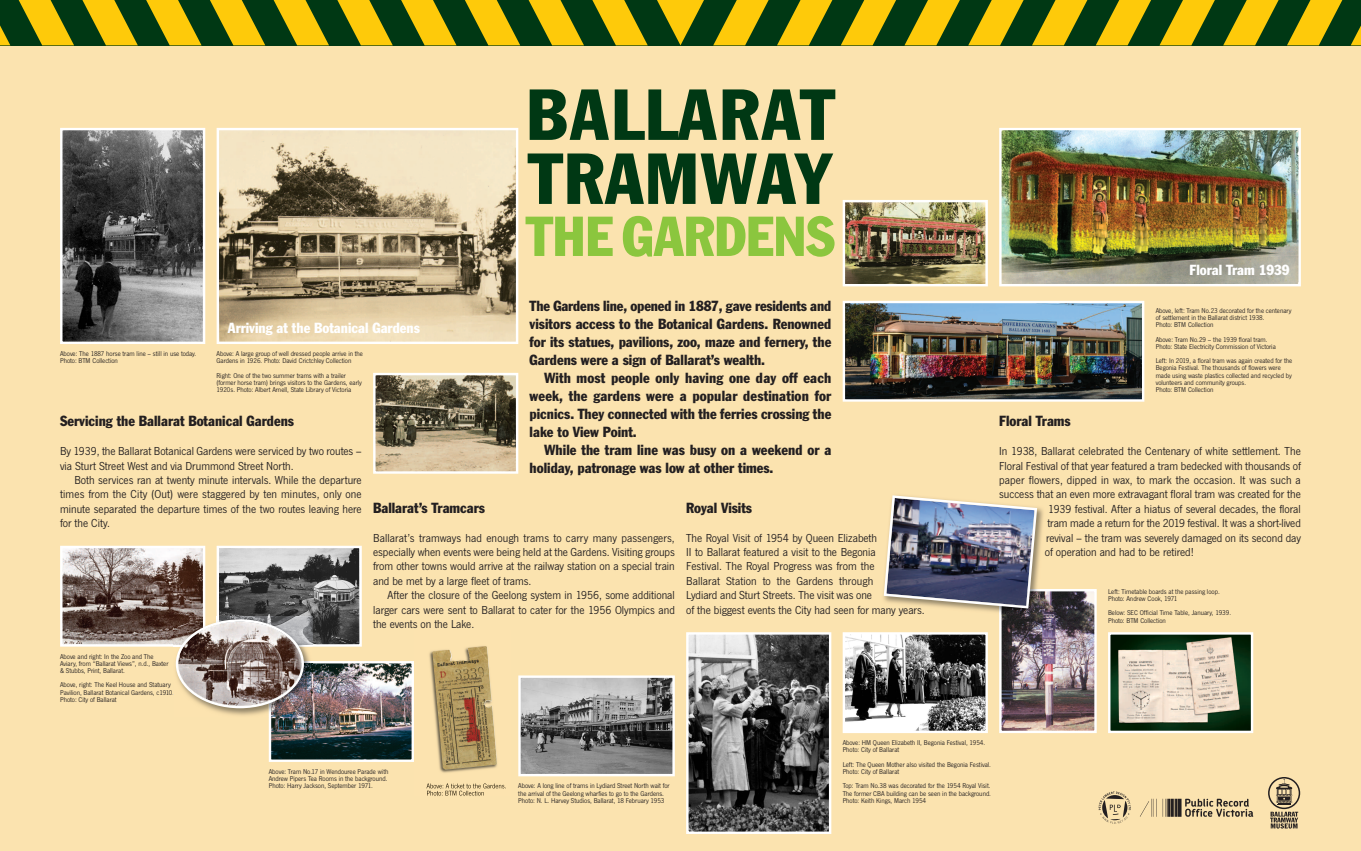
<style>
.page{position:relative;width:1361px;height:851px;background:#fff}
.page>*{position:absolute;margin:0;border:0;box-sizing:border-box;transform-origin:0 0}
.t1{font:condensed 70.8px/64px "Franklin Gothic";letter-spacing:.025em;color:#003814}
.t2{font:condensed 55.2px "Franklin Gothic";color:#8bc63e}
.t3{font:condensed 14.4px/18px "Franklin Gothic";color:#231f20;text-align:justify}
.t4{font:condensed 14.4px "Franklin Gothic";color:#fff}
.t5{font:12px/14.4px "News Got T";color:#231f20;text-align:justify}
.t6{font:7.2px/7.2px "News Got T";color:#231f20}
</style>
<div class="page">
<div style="left:0;top:0;width:1361px;height:850px;background:#fbe3af"></div>
<div style="left:0;top:0;width:1361px;height:45px;background:#003814"></div>
<svg style="left:528px;top:0;width:120px;height:45px"></svg>
<svg style="left:465px;top:0;width:55px;height:45px"></svg>
<svg style="left:273px;top:0;width:183px;height:45px"></svg>
<svg style="left:82px;top:0;width:183px;height:45px"></svg>
<svg style="left:18px;top:0;width:56px;height:45px"></svg>
<svg style="left:713px;top:0;width:56px;height:45px"></svg>
<svg style="left:777px;top:0;width:56px;height:45px"></svg>
<svg style="left:841px;top:0;width:119px;height:45px"></svg>
<svg style="left:968px;top:0;width:56px;height:45px"></svg>
<svg style="left:1032px;top:0;width:183px;height:45px"></svg>
<svg style="left:1223px;top:0;width:56px;height:45px"></svg>
<svg style="left:657px;top:0;width:47px;height:45px"></svg>
<svg style="left:0;top:25px;width:10px;height:20px"></svg>
<svg style="left:1287px;top:0;width:74px;height:45px"></svg>
<img style="left:220px;top:548px;width:139px;height:95px">
<div style="left:217px;top:545px;width:145px;height:101px;border:2px solid #fff"></div>
<img style="left:220px;top:131px;width:295px;height:210px">
<div style="left:217px;top:128px;width:301px;height:216px;border:2px solid #fff"></div>
<img style="left:63px;top:131px;width:139px;height:210px">
<div style="left:60px;top:128px;width:145px;height:216px;border:2px solid #fff"></div>
<img style="left:376px;top:376px;width:139px;height:94px">
<div style="left:373px;top:373px;width:145px;height:100px;border:2px solid #fff"></div>
<img style="left:845px;top:203px;width:140px;height:80px">
<div style="left:842px;top:200px;width:146px;height:86px;border:2px solid #fff"></div>
<img style="left:1002px;top:131px;width:296px;height:152px">
<div style="left:999px;top:128px;width:302px;height:158px;border:2px solid #fff"></div>
<img style="left:845px;top:304px;width:296px;height:94px">
<div style="left:842px;top:301px;width:302px;height:100px;border:2px solid #fff"></div>
<img style="left:521px;top:678px;width:151px;height:95px">
<div style="left:518px;top:675px;width:157px;height:101px;border:2px solid #fff"></div>
<img style="left:689px;top:635px;width:139px;height:195px">
<div style="left:686px;top:632px;width:145px;height:201px;border:2px solid #fff"></div>
<img style="left:426px;top:649px;width:80px;height:146px">
<img style="left:426px;top:783px;width:64px;height:5px">
<img style="left:427px;top:790px;width:47px;height:5px">
<img style="left:458px;top:646px;width:31px;height:27px">
<img style="left:63px;top:548px;width:139px;height:95px">
<div style="left:60px;top:545px;width:145px;height:101px;border:2px solid #fff"></div>
<img style="left:272px;top:664px;width:139px;height:94px">
<div style="left:269px;top:661px;width:145px;height:100px;border:2px solid #fff"></div>
<img style="left:173px;top:617px;width:140px;height:100px">
<img style="left:217px;top:617px;width:96px;height:29px">
<img style="left:173px;top:617px;width:32px;height:29px">
<img style="left:269px;top:661px;width:44px;height:56px">
<svg style="left:176px;top:619px;width:128px;height:89px;background:#9b8c85"></svg>
<img style="left:845px;top:635px;width:140px;height:95px">
<div style="left:842px;top:632px;width:146px;height:101px;border:2px solid #fff"></div>
<img style="left:1111px;top:635px;width:139px;height:95px">
<div style="left:1108px;top:632px;width:145px;height:101px;border:2px solid #fff"></div>
<img style="left:1002px;top:592px;width:91px;height:138px">
<div style="left:999px;top:589px;width:97px;height:144px;border:2px solid #fff"></div>
<img style="left:967px;top:508px;width:79px;height:106px">
<img style="left:999px;top:589px;width:40px;height:25px">
<img style="left:1001px;top:591px;width:38px;height:26px">
<img style="left:883px;top:495px;width:155px;height:114px">
<svg style="left:1140px;top:798px;width:113px;height:18px"></svg>
<svg style="left:1098px;top:791px;width:33px;height:33px"></svg>
<svg style="left:1268px;top:777px;width:32px;height:51px"></svg>
<h1 class="t1" style="left:526px;top:88px;width:310px">BALLARAT<br>TRAMWAY</h1>
<h2 class="t2" style="left:526px;top:216px;width:310px">THE GARDENS</h2>
<h3 class="t3" style="left:530px;top:298px;width:303px">The Gardens line, opened in 1887, gave residents and visitors access to the Botanical Gardens. Renowned for its statues, pavilions, zoo, maze and fernery, the Gardens were a sign of Ballarat’s wealth.</h3>
<h3 class="t3" style="left:530px;top:370px;width:303px;text-indent:14px">With most people only having one day off each week, the gardens were a popular destination for picnics. They connected with the ferries crossing the lake to View Point.</h3>
<h3 class="t3" style="left:530px;top:442px;width:303px;text-indent:14px">While the tram line was busy on a weekend or a holiday, patronage was low at other times.</h3>
<h3 class="t4" style="left:228px;top:322px;width:193px">Arriving at the Botanical Gardens</h3>
<p class="t6" style="left:60px;top:350px;width:138px">Above: The 1887 horse tram line – still in use today.<br>Photo: BTM Collection</p>
<p class="t6" style="left:217px;top:350px;width:148px">Above: A large group of well dressed people arrive in the<br>Gardens in 1926. Photo: David Crictchley Collection</p>
<p class="t6" style="left:217px;top:371px;width:147px">Right: One of the two summer trams with a trailer (former horse tram) brings visitors to the Gardens, early<br>1920s. Photo: Albert Arnell, State Library of Victoria</p>
<h3 class="t3" style="left:60px;top:413px;width:235px">Servicing the Ballarat Botanical Gardens</h3>
<h3 class="t5" style="left:60px;top:443px;width:303px">By 1939, the Ballarat Botanical Gardens were serviced by two routes – via Sturt Street West and via Drummond Street North.</h3>
<h3 class="t5" style="left:60px;top:472px;width:303px;text-indent:14px">Both services ran at twenty minute intervals. While the departure times from the City (Out) were staggered by ten minutes, only one minute separated the departure times of the two routes leaving here for the City.</h3>
<h3 class="t3" style="left:373px;top:499px;width:113px">Ballarat’s Tramcars</h3>
<p class="t5" style="left:373px;top:530px;width:303px">Ballarat’s tramways had enough trams to carry many passengers, especially when events were being held at the Gardens. Visiting groups from other towns would arrive at the railway station on a special train and be met by a large fleet of trams.</p>
<h3 class="t5" style="left:373px;top:587px;width:303px;text-indent:14px">After the closure of the Geelong system in 1956, some additional larger cars were sent to Ballarat to cater for the 1956 Olympics and the events on the Lake.</h3>
<h3 class="t3" style="left:686px;top:499px;width:67px">Royal Visits</h3>
<p class="t5" style="left:686px;top:530px;width:240px;text-align:left">The Royal Visit of 1954 by Queen Elizabeth<br>II to Ballarat featured a visit to the Begonia<br>Festival. The Royal Progress was from the<br>Ballarat Station to the Gardens through<br>Lydiard and Sturt Streets. The visit was one<br>of the biggest events the City had seen for many years.</p>
<p class="t6" style="left:60px;top:652px;width:110px">Above and right: In the Zoo and The<br>Aviary, from “Ballarat Views”, n.d., Baxter &amp; Stubbs, Print, Ballarat.</p>
<p class="t6" style="left:60px;top:681px;width:115px">Above, right: The Keel House and Statuary<br>Pavilion, Ballarat Botanical Gardens, c1910.<br>Photo: City of Ballarat</p>
<h3 class="t4" style="left:1189px;top:265px;width:102px">Floral Tram 1939</h3>
<p class="t6" style="left:1155px;top:307px;width:137px">Above, left: Tram No.23 decorated for the centenary of settlement in the Ballarat district 1938.<br>Photo: BTM Collection</p>
<p class="t6" style="left:1155px;top:335px;width:122px">Above: Tram No.29 – the 1939 floral tram.<br>Photo: State Electricity Commission of Victoria</p>
<p class="t6" style="left:1155px;top:357px;width:138px">Left: In 2019, a floral tram was again created for the Begonia Festival. The thousands of flowers were made using waste plastics collected and recycled by volunteers and community groups.<br>Photo: BTM Collection</p>
<h3 class="t3" style="left:999px;top:413px;width:73px">Floral Trams</h3>
<h3 class="t5" style="left:999px;top:443px;width:303px">In 1938, Ballarat celebrated the Centenary of white settlement. The</h3>
<h3 class="t5" style="left:999px;top:458px;width:303px">Floral Festival of that year featured a tram bedecked with thousands of</h3>
<h3 class="t5" style="left:999px;top:472px;width:303px">paper flowers, dipped in wax, to mark the occasion. It was such a</h3>
<h3 class="t5" style="left:999px;top:487px;width:303px">success that an even more extravagant floral tram was created for the</h3>
<h3 class="t5" style="left:1048px;top:501px;width:254px">1939 festival. After a hiatus of several decades, the floral</h3>
<h3 class="t5" style="left:1047px;top:515px;width:255px">tram made a return for the 2019 festival. It was a short-lived</h3>
<h3 class="t5" style="left:1046px;top:530px;width:256px">revival – the tram was severely damaged on its second day</h3>
<h3 class="t5" style="left:1045px;top:544px;width:151px">of operation and had to be retired!</h3>
<p class="t6" style="left:1108px;top:587px;width:113px">Left: Timetable boards at the passing loop.<br>Photo: Andrew Cook, 1971</p>
<p class="t6" style="left:1108px;top:609px;width:124px">Below: SEC Official Time Table, January, 1939.<br>Photo: BTM Collection</p>
<p class="t6" style="left:269px;top:767px;width:121px">Above: Tram No.17 in Wendouree Parade with<br>Andrew Pipers Tea Rooms in the background.<br>Photo: Harry Jackson, September 1971.</p>
<p class="t6" style="left:518px;top:782px;width:153px">Above: A long line of trams in Lydiard Street North wait for the arrival of the Geelong wharfies to go to the Gardens.<br>Photo: N. L. Harvey Studios, Ballarat, 18 February 1953</p>
<p class="t6" style="left:842px;top:739px;width:144px">Above: HM Queen Elizabeth II, Begonia Festival, 1954.<br>Photo: City of Ballarat</p>
<p class="t6" style="left:842px;top:760px;width:150px">Left: The Queen Mother also visited the Begonia Festival.<br>Photo: City of Ballarat</p>
<p class="t6" style="left:842px;top:782px;width:150px;text-align:justify">Top: Tram No.38 was decorated for the 1954 Royal Visit.<br>The former CBA building can be seen in the background.<br>Photo: Keith Kings, March 1954</p>
</div>
